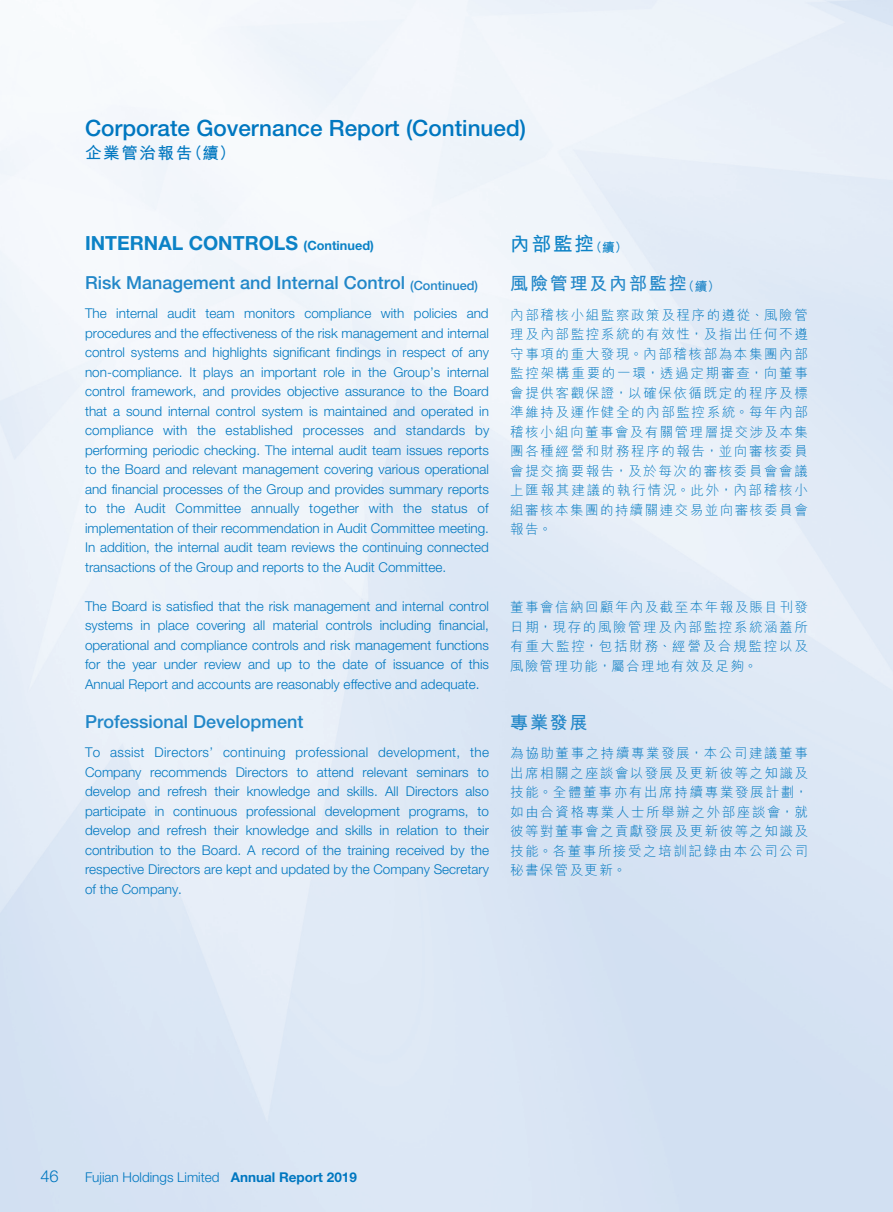
<style>
.page{position:relative;width:893px;height:1212px;background:#fff}
.page>*{position:absolute;margin:0;border:0;box-sizing:border-box;transform-origin:0 0}
.t1{font:500 22.5px "Helvetica Neue LT Std";color:#0077c0}
.t2{font:700 19.5px "Helvetica Neue LT Std";color:#0c82c6}
.t3{font:700 19.5px "M Hei HK";color:#0c82c6}
.t4{font:500 18px "Helvetica Neue LT Std";color:#2287c8}
.t5{font:700 18px "M Hei HK";letter-spacing:.1em;color:#2287c8}
.t6{font:700 16.5px "M Hei HK";letter-spacing:.1em;color:#0077c0}
.t7{font:300 16.5px "Helvetica Neue LT Std";color:#0077c0}
.t8{font:300 13.5px/19.5px "Helvetica Neue LT Std";color:#0077c0;text-align:justify}
.t9{font:300 13.5px/19.5px "M Hei HK";letter-spacing:.12em;color:#0077c0;text-align:justify}
.s1{font-size:12.75px}
.s2{font-weight:700}
</style>
<div class="page">
<h1 class="t1" style="left:85px;top:115px;width:442px">Corporate Governance Report (Continued)</h1>
<p class="t6" style="left:85px;top:141px;width:152px">企業管治報告（續）</p>
<h2 class="t2" style="left:85px;top:231px;width:290px">INTERNAL CONTROLS <span class="s1">(Continued)</span></h2>
<h3 class="t4" style="left:85px;top:272px;width:395px">Risk Management and Internal Control <span class="s1">(Continued)</span></h3>
<p class="t8" style="left:85px;top:303px;width:406px">The internal audit team monitors compliance with policies and procedures and the effectiveness of the risk management and internal control systems and highlights significant findings in respect of any non-compliance. It plays an important role in the Group’s internal control framework, and provides objective assurance to the Board that a sound internal control system is maintained and operated in compliance with the established processes and standards by performing periodic checking. The internal audit team issues reports to the Board and relevant management covering various operational and financial processes of the Group and provides summary reports to the Audit Committee annually together with the status of implementation of their recommendation in Audit Committee meeting.<br>In addition, the internal audit team reviews the continuing connected transactions of the Group and reports to the Audit Committee.</p>
<p class="t8" style="left:85px;top:596px;width:405px">The Board is satisfied that the risk management and internal control systems in place covering all material controls including financial, operational and compliance controls and risk management functions for the year under review and up to the date of issuance of this Annual Report and accounts are reasonably effective and adequate.</p>
<h3 class="t4" style="left:85px;top:711px;width:220px">Professional Development</h3>
<p class="t8" style="left:85px;top:742px;width:405px">To assist Directors’ continuing professional development, the Company recommends Directors to attend relevant seminars to develop and refresh their knowledge and skills. All Directors also participate in continuous professional development programs, to develop and refresh their knowledge and skills in relation to their contribution to the Board. A record of the training received by the respective Directors are kept and updated by the Company Secretary of the Company.</p>
<h2 class="t3" style="left:510px;top:230px;width:119px">內部監控<span class="s1">（續）</span></h2>
<h3 class="t5" style="left:510px;top:271px;width:211px">風險管理及內部監控<span class="s1">（續）</span></h3>
<p class="t9" style="left:510px;top:305px;width:299px">內部稽核小組監察政策及程序的遵從、風險管理及內部監控系統的有效性，及指出任何不遵守事項的重大發現。內部稽核部為本集團內部監控架構重要的一環，透過定期審查，向董事會提供客觀保證，以確保依循既定的程序及標準維持及運作健全的內部監控系統。每年內部稽核小組向董事會及有關管理層提交涉及本集團各種經營和財務程序的報告，並向審核委員會提交摘要報告，及於每次的審核委員會會議上匯報其建議的執行情況。此外，內部稽核小組審核本集團的持續關連交易並向審核委員會報告。</p>
<p class="t9" style="left:510px;top:597px;width:299px">董事會信納回顧年內及截至本年報及賬目刊發日期，現存的風險管理及內部監控系統涵蓋所有重大監控，包括財務、經營及合規監控以及風險管理功能，屬合理地有效及足夠。</p>
<h3 class="t5" style="left:510px;top:709px;width:79px">專業發展</h3>
<p class="t9" style="left:510px;top:743px;width:299px">為協助董事之持續專業發展，本公司建議董事出席相關之座談會以發展及更新彼等之知識及技能。全體董事亦有出席持續專業發展計劃，如由合資格專業人士所舉辦之外部座談會，就彼等對董事會之貢獻發展及更新彼等之知識及技能。各董事所接受之培訓記錄由本公司公司秘書保管及更新。</p>
<p class="t7" style="left:40px;top:1166px;width:20px">46</p>
<p class="t8" style="left:85px;top:1167px;width:273px">Fujian Holdings Limited <span class="s2">Annual Report 2019</span></p>
</div>
